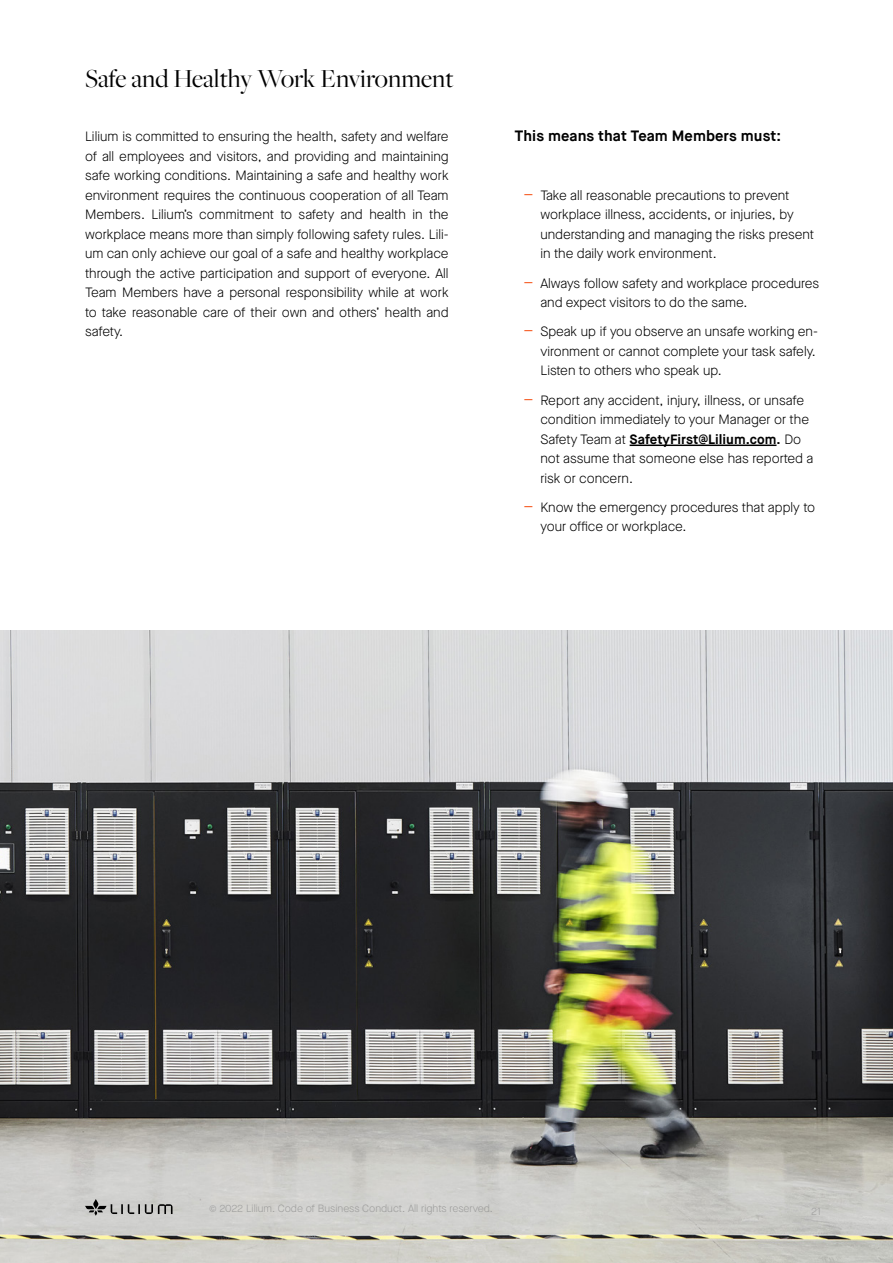
<style>
.page{position:relative;width:893px;height:1263px;background:#fff}
.page>*{position:absolute;margin:0;border:0;box-sizing:border-box;transform-origin:0 0}
.t1{font:27px "Freight Big Pro";color:#000}
.t2{font:700 15px "Maison Neue";letter-spacing:.005em;color:#000}
.t3{font:300 13.5px/19.5px "Maison Neue";color:#000}
.t4{font:300 10.5px "Maison Neue";color:#9d9d9c}
.s1{font-size:18px;color:#f55014}
.s2{font-weight:700}
</style>
<div class="page">
<img style="left:0;top:630px;width:893px;height:633px">
<svg style="left:85px;top:1199px;width:88px;height:17px"></svg>
<hr style="left:630px;top:445px;width:146px;height:1px;background:#000">
<h1 class="t1" style="left:85px;top:61px;width:370px">Safe and Healthy Work Environment</h1>
<p class="t3" style="left:85px;top:127px;width:365px;text-align:justify">Lilium is committed to ensuring the health, safety and welfare of all employees and visitors, and providing and maintaining safe working conditions. Maintaining a safe and healthy work environment requires the continuous cooperation of all Team Members. Lilium’s commitment to safety and health in the workplace means more than simply following safety rules. Lili&shy;um can only achieve our goal of a safe and healthy workplace through the active participation and support of everyone. All Team Members have a personal responsibility while at work to take reasonable care of their own and others’ health and safety.</p>
<p class="t2" style="left:515px;top:127px;width:268px">This means that Team Members must:</p>
<p class="t3" style="left:540px;top:185px;width:275px;text-indent:-17px"><span class="s1">–</span> Take all reasonable precautions to prevent workplace illness, accidents, or injuries, by understanding and managing the risks present in the daily work environment.</p>
<p class="t3" style="left:540px;top:273px;width:280px;text-indent:-17px"><span class="s1">–</span> Always follow safety and workplace procedures and expect visitors to do the same.</p>
<p class="t3" style="left:540px;top:322px;width:279px;text-indent:-17px"><span class="s1">–</span> Speak up if you observe an unsafe working en&shy;vironment or cannot complete your task safely.<br>Listen to others who speak up.</p>
<p class="t3" style="left:540px;top:390px;width:274px;text-indent:-17px"><span class="s1">–</span> Report any accident, injury, illness, or unsafe condition immediately to your Manager or the Safety Team at <span class="s2">SafetyFirst@Lilium.com.</span> Do not assume that someone else has reported a risk or concern.</p>
<p class="t3" style="left:540px;top:497px;width:276px;text-indent:-17px"><span class="s1">–</span> Know the emergency procedures that apply to your office or workplace.</p>
<p class="t4" style="left:209px;top:1202px;width:285px">© 2022 Lilium. Code of Business Conduct. All rights reserved.</p>
<p class="t4" style="left:811px;top:1204px;width:11px">21</p>
</div>
